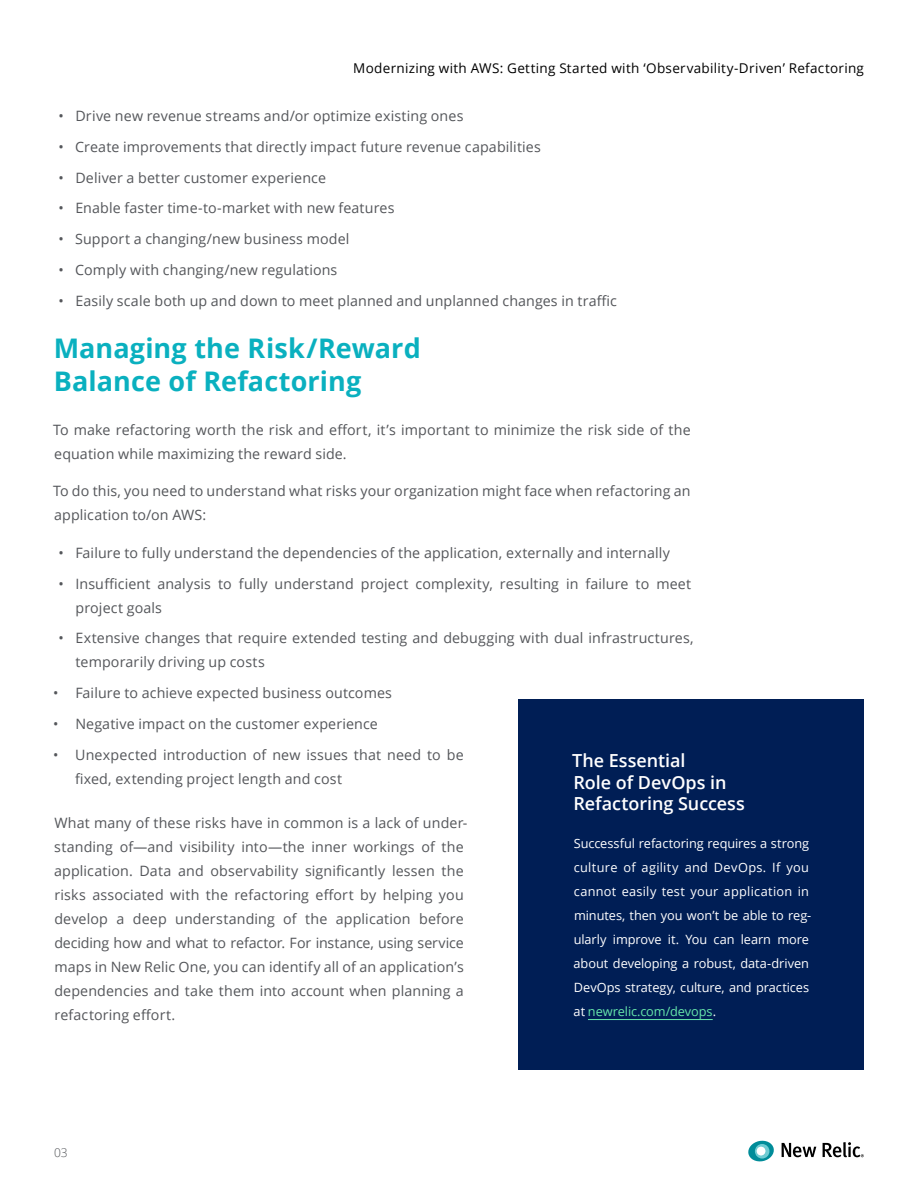
<style>
.page{position:relative;width:918px;height:1188px;background:#fff}
.page>*{position:absolute;margin:0;border:0;box-sizing:border-box;transform-origin:0 0}
.t1{font:700 27px/32.4px "Open Sans";letter-spacing:.005em;color:#0ab0bf}
.t2{font:600 18px/21.6px "Open Sans";color:#fff}
.t3{font:14.25px/24px "Open Sans";letter-spacing:.01em;color:#54565a}
.t4{font:13.5px "Open Sans";letter-spacing:.02em;color:#000}
.t5{font:12.75px/24px "Open Sans";letter-spacing:-.005em;color:#fff}
.t6{font:300 12px "Open Sans";color:#54565a}
.s1{color:#66e6ab}
</style>
<div class="page">
<svg style="left:782px;top:1143px;width:34px;height:14px"></svg>
<svg style="left:823px;top:1142px;width:41px;height:15px"></svg>
<svg style="left:748px;top:1141px;width:26px;height:20px"></svg>
<div style="left:518px;top:699px;width:346px;height:371px;background:#001e55"></div>
<hr style="left:588px;top:1019px;width:125px;height:1px;background:#66e6ab">
<p class="t4" style="left:353px;top:58px;width:512px">Modernizing with AWS: Getting Started with ‘Observability-Driven’ Refactoring</p>
<p class="t3" style="left:59px;top:104px;width:406px">• Drive new revenue streams and/or optimize existing ones</p>
<p class="t3" style="left:59px;top:134px;width:484px">• Create improvements that directly impact future revenue capabilities</p>
<p class="t3" style="left:59px;top:165px;width:269px">• Deliver a better customer experience</p>
<p class="t3" style="left:59px;top:196px;width:337px">• Enable faster time-to-market with new features</p>
<p class="t3" style="left:59px;top:227px;width:292px">• Support a changing/new business model</p>
<p class="t3" style="left:59px;top:257px;width:280px">• Comply with changing/new regulations</p>
<p class="t3" style="left:59px;top:288px;width:560px">• Easily scale both up and down to meet planned and unplanned changes in traffic</p>
<h1 class="t1" style="left:54px;top:332px;width:368px">Managing the Risk/Reward<br>Balance of Refactoring</h1>
<p class="t3" style="left:53px;top:417px;width:639px">To make refactoring worth the risk and effort, it’s important to minimize the risk side of the equation while maximizing the reward side.</p>
<p class="t3" style="left:53px;top:479px;width:639px">To do this, you need to understand what risks your organization might face when refactoring an application to/on AWS:</p>
<p class="t3" style="left:59px;top:540px;width:613px">• Failure to fully understand the dependencies of the application, externally and internally</p>
<p class="t3" style="left:76px;top:571px;width:617px;text-indent:-17px">• Insufficient analysis to fully understand project complexity, resulting in failure to meet project goals</p>
<p class="t3" style="left:76px;top:626px;width:620px;text-indent:-17px">• Extensive changes that require extended testing and debugging with dual infrastructures, temporarily driving up costs</p>
<p class="t3" style="left:53px;top:681px;width:340px">• Failure to achieve expected business outcomes</p>
<p class="t3" style="left:53px;top:711px;width:326px">• Negative impact on the customer experience</p>
<p class="t3" style="left:75px;top:742px;width:390px;text-indent:-22px">• Unexpected introduction of new issues that need to be fixed, extending project length and cost</p>
<p class="t3" style="left:54px;top:810px;width:415px">What many of these risks have in common is a lack of under&shy;standing of—and visibility into—the inner workings of the application. Data and observability significantly lessen the risks associated with the refactoring effort by helping you develop a deep understanding of the application before deciding how and what to refactor. For instance, using service maps in New Relic One, you can identify all of an application’s dependencies and take them into account when planning a refactoring effort.</p>
<p class="t2" style="left:572px;top:749px;width:174px">The Essential<br>Role of DevOps in<br>Refactoring Success</p>
<p class="t5" style="left:574px;top:831px;width:239px">Successful refactoring requires a strong culture of agility and DevOps. If you cannot easily test your application in minutes, then you won’t be able to reg&shy;ularly improve it. You can learn more about developing a robust, data-driven DevOps strategy, culture, and practices at <span class="s1">newrelic.com/devops</span>.</p>
<p class="t6" style="left:54px;top:1144px;width:15px">03</p>
</div>
